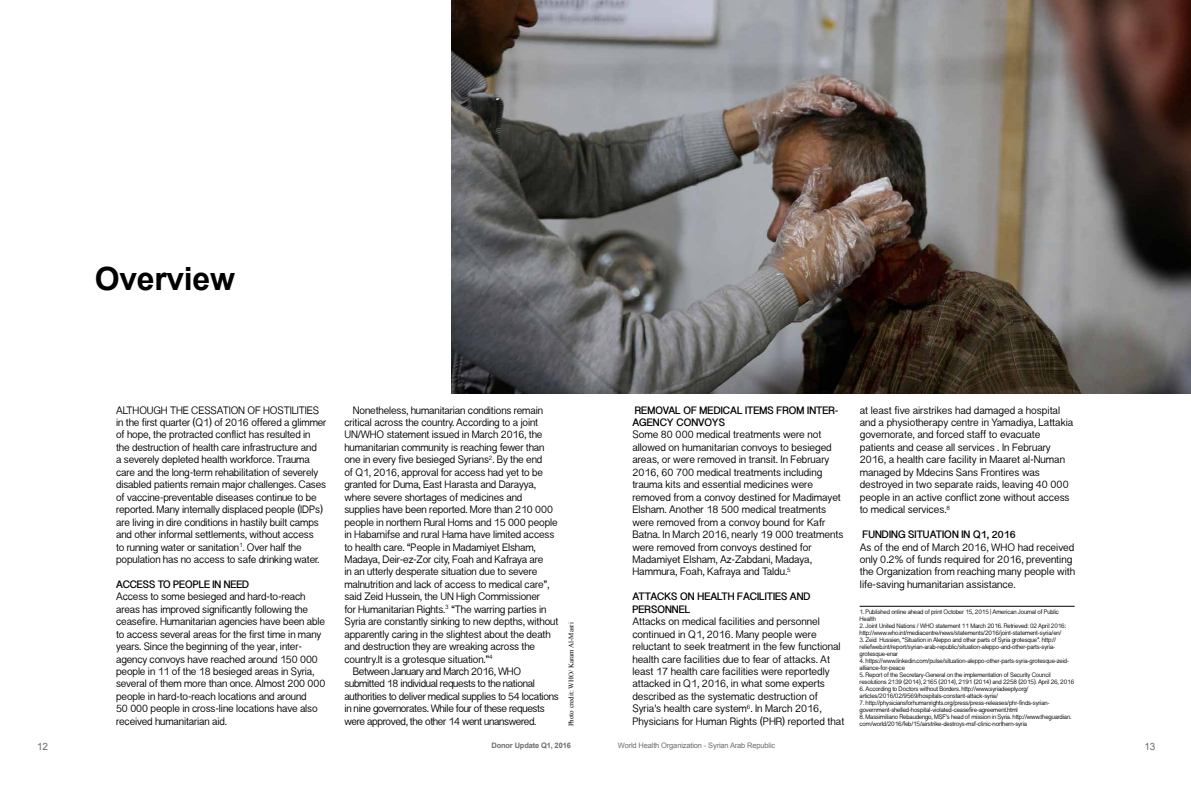
<style>
.page{position:relative;width:1191px;height:786px;background:#fff}
.page>*{position:absolute;margin:0;border:0;box-sizing:border-box;transform-origin:0 0}
.t1{font:700 32px "Arial";letter-spacing:-.01em;color:#000}
.t2{font:10px/12.4px "Kannada Sangam MN";letter-spacing:-.01em;color:#000}
.t3{font:10px "Kannada Sangam MN";letter-spacing:-.03em;color:#000}
.t4{font:700 10px/12.4px "Kannada Sangam MN";color:#000}
.t5{font:10px "Arial";color:#6d6e71}
.t6{font:7.5px "Arial";letter-spacing:-.02em;color:#6d6e71}
.t7{font:700 7.5px "Arial";letter-spacing:-.02em;color:#6d6e71}
.t8{font:7px "Times New Roman";color:#000}
.t9{font:6px/7px "Kannada Sangam MN";letter-spacing:-.02em;color:#000}
</style>
<div class="page">
<hr style="left:859px;top:605px;width:215px;height:1px;background:#000">
<img style="left:451px;top:0;width:740px;height:393px">
<h1 class="t1" style="left:95px;top:257px;width:142px">Overview</h1>
<p class="t2" style="left:116px;top:403px;width:212px">ALTHOUGH THE CESSATION OF HOSTILITIES in the first quarter (Q1) of 2016 offered a glimmer of hope, the protracted conflict has resulted in the destruction of health care infrastructure and<br>a severely depleted health workforce. Trauma care and the long-term rehabilitation of severely disabled patients remain major challenges. Cases of vaccine-preventable diseases continue to be reported. Many internally displaced people (IDPs) are living in dire conditions in hastily built camps and other informal settlements, without access<br>to running water or sanitation<sup>1</sup>. Over half the population has no access to safe drinking water.</p>
<p class="t4" style="left:116px;top:578px;width:135px">ACCESS TO PEOPLE IN NEED</p>
<p class="t2" style="left:116px;top:590px;width:211px">Access to some besieged and hard-to-reach areas has improved significantly following the ceasefire. Humanitarian agencies have been able to access several areas for the first time in many years. Since the beginning of the year, inter&shy;agency convoys have reached around 150 000 people in 11 of the 18 besieged areas in Syria, several of them more than once. Almost 200 000 people in hard-to-reach locations and around<br>50 000 people in cross-line locations have also received humanitarian aid.</p>
<p class="t2" style="left:353px;top:403px;width:192px">Nonetheless, humanitarian conditions remain</p>
<p class="t2" style="left:344px;top:416px;width:195px">critical across the country. According to a joint</p>
<p class="t2" style="left:344px;top:428px;width:199px">UN/WHO statement issued in March 2016, the</p>
<p class="t2" style="left:344px;top:441px;width:201px">humanitarian community is reaching fewer than</p>
<p class="t2" style="left:344px;top:453px;width:199px">one in every five besieged Syrians<sup>2</sup>. By the end</p>
<p class="t2" style="left:344px;top:466px;width:200px">of Q1, 2016, approval for access had yet to be</p>
<p class="t2" style="left:344px;top:478px;width:193px">granted for Duma, East Harasta and Darayya,</p>
<p class="t2" style="left:344px;top:491px;width:179px">where severe shortages of medicines and</p>
<p class="t2" style="left:344px;top:503px;width:210px">supplies have been reported. More than 210 000</p>
<p class="t2" style="left:344px;top:515px;width:215px">people in northern Rural Homs and 15 000 people</p>
<p class="t2" style="left:344px;top:528px;width:211px">in Habarnifse and rural Hama have limited access</p>
<p class="t2" style="left:344px;top:540px;width:193px">to health care. “People in Madamiyet Elsham,</p>
<p class="t2" style="left:344px;top:553px;width:200px">Madaya, Deir-ez-Zor city, Foah and Kafraya are</p>
<p class="t2" style="left:344px;top:565px;width:194px">in an utterly desperate situation due to severe</p>
<p class="t2" style="left:344px;top:578px;width:206px">malnutrition and lack of access to medical care”,</p>
<p class="t2" style="left:344px;top:590px;width:197px">said Zeid Hussein, the UN High Commissioner</p>
<p class="t2" style="left:344px;top:602px;width:204px">for Humanitarian Rights.<sup>3</sup> “The warring parties in</p>
<p class="t2" style="left:344px;top:615px;width:215px">Syria are constantly sinking to new depths, without</p>
<p class="t2" style="left:344px;top:627px;width:208px">apparently caring in the slightest about the death</p>
<p class="t2" style="left:344px;top:640px;width:192px">and destruction they are wreaking across the</p>
<p class="t2" style="left:344px;top:652px;width:150px">country.It is a grotesque situation.”<sup>4</sup></p>
<p class="t3" style="left:353px;top:665px;width:170px">Between January and March 2016, WHO</p>
<p class="t3" style="left:344px;top:677px;width:192px">submitted 18 individual requests to the national</p>
<p class="t3" style="left:344px;top:690px;width:216px">authorities to deliver medical supplies to 54 locations</p>
<p class="t3" style="left:344px;top:702px;width:202px">in nine governorates. While four of these requests</p>
<p class="t3" style="left:344px;top:715px;width:193px">were approved, the other 14 went unanswered.</p>
<p class="t8" style="left:566px;top:726px;width:106px;rotate:-90deg">Photo credit: WHO/ Karam Al-Masri</p>
<p class="t4" style="left:632px;top:403px;width:207px">REMOVAL OF MEDICAL ITEMS FROM INTER-<br>AGENCY CONVOYS</p>
<p class="t2" style="left:632px;top:428px;width:212px">Some 80 000 medical treatments were not allowed on humanitarian convoys to besieged areas, or were removed in transit. In February 2016, 60 700 medical treatments including trauma kits and essential medicines were removed from a convoy destined for Madimayet Elsham. Another 18 500 medical treatments were removed from a convoy bound for Kafr Batna. In March 2016, nearly 19 000 treatments were removed from convoys destined for Madamiyet Elsham, Az-Zabdani, Madaya, Hammura, Foah, Kafraya and Taldu.<sup>5</sup></p>
<p class="t4" style="left:632px;top:590px;width:180px">ATTACKS ON HEALTH FACILITIES AND<br>PERSONNEL</p>
<p class="t2" style="left:632px;top:615px;width:213px">Attacks on medical facilities and personnel continued in Q1, 2016. Many people were reluctant to seek treatment in the few functional health care facilities due to fear of attacks. At least 17 health care facilities were reportedly attacked in Q1, 2016, in what some experts described as the systematic destruction of Syria's health care system<sup>6</sup>. In March 2016, Physicians for Human Rights (PHR) reported that</p>
<p class="t2" style="left:859px;top:403px;width:215px">at least five airstrikes had damaged a hospital and a physiotherapy centre in Yamadiya, Lattakia governorate, and forced staff to evacuate patients and cease all services . In February 2016, a health care facility in Maaret al-Numan managed by Médecins Sans Frontires was destroyed in two separate raids, leaving 40 000 people in an active conflict zone without access to medical services.<sup>8</sup></p>
<p class="t4" style="left:862px;top:528px;width:155px">FUNDING SITUATION IN Q1, 2016</p>
<p class="t2" style="left:859px;top:540px;width:217px">As of the end of March 2016, WHO had received only 0.2% of funds required for 2016, preventing the Organization from reaching many people with life-saving humanitarian assistance.</p>
<p class="t9" style="left:859px;top:608px;width:201px">1. Published online ahead of print October 15, 2015 | American Journal of Public<br>Health</p>
<p class="t9" style="left:859px;top:622px;width:208px">2. Joint United Nations / WHO statement 11 March 2016. Retrieved: 02 April 2016: http://www.who.int/mediacentre/news/statements/2016/joint-statement-syria/en/</p>
<p class="t9" style="left:859px;top:636px;width:198px">3. Zeid Hussien, “Situation in Aleppo and other parts of Syria grotesque”. http:// reliefweb.int/report/syrian-arab-republic/situation-aleppo-and-other-parts-syria&shy;grotesque-enar</p>
<p class="t9" style="left:859px;top:657px;width:211px">4. https://www.linkedin.com/pulse/situation-aleppo-other-parts-syria-grotesque-zeid&shy;alliance-for-peace</p>
<p class="t9" style="left:859px;top:671px;width:216px">5. Report of the Secretary-General on the implementation of Security Council resolutions 2139 (2014), 2165 (2014), 2191 (2014) and 2258 (2015). April 26, 2016</p>
<p class="t9" style="left:859px;top:685px;width:170px">6. According to Doctors without Borders. http://www.syriadeeply.org/ articles/2016/02/9569/hospitals-constant-attack-syria/</p>
<p class="t9" style="left:859px;top:699px;width:191px">7. http://physiciansforhumanrights.org/press/press-releases/phr-finds-syrian&shy;government-shelled-hospital-violated-ceasefire-agreement.html</p>
<p class="t9" style="left:859px;top:713px;width:213px">8. Massimiliano Rebaudengo, MSF’s head of mission in Syria. http://www.theguardian.</p>
<p class="t9" style="left:859px;top:720px;width:169px">com/world/2016/feb/15/airstrike-destroys-msf-clinic-northern-syria</p>
<p class="t5" style="left:37px;top:739px;width:12px">12</p>
<p class="t7" style="left:491px;top:740px;width:81px">Donor Update Q1, 2016</p>
<p class="t6" style="left:618px;top:740px;width:159px">World Health Organization - Syrian Arab Republic</p>
<p class="t5" style="left:1144px;top:739px;width:13px">13</p>
</div>
